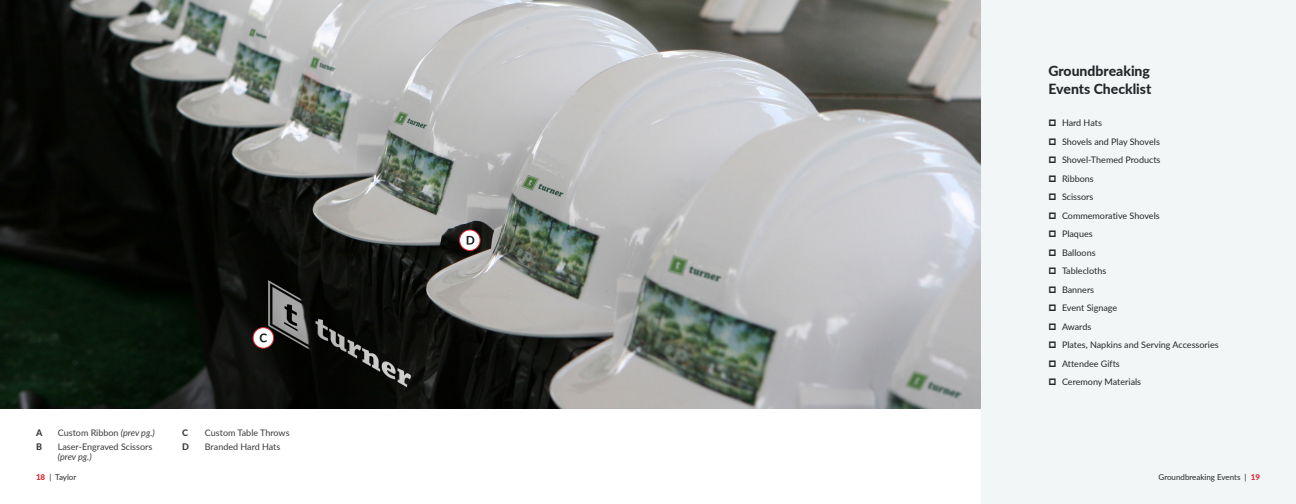
<style>
.page{position:relative;width:1296px;height:504px;background:#fff}
.page>*{position:absolute;margin:0;border:0;box-sizing:border-box;transform-origin:0 0}
.t1{font:800 14px/18px "Lato";color:#242729}
.t2{font:9px "Lato";color:#242729}
.Body_Copy{font:9px/10px "Lato";color:#37393c}
.Body_Copy-2{font:800 9px/14px "Lato";color:#37393c}
.t3{font:8px "Lato";color:#242729}
.s1{font-style:italic}
.s2{font-weight:800;color:#dc272d}
</style>
<div class="page">
<div style="left:981px;top:0;width:315px;height:504px;background:#f3f6f7"></div>
<img style="left:0;top:0;width:981px;height:409px">
<div style="left:253px;top:328px;width:21px;height:20px;background:#fff;border-radius:50%"></div>
<div style="left:253px;top:327px;width:21px;height:22px;border:1px solid #dc272d;border-radius:50%"></div>
<svg style="left:260px;top:333px;width:7px;height:9px"></svg>
<svg style="left:460px;top:230px;width:20px;height:21px"></svg>
<div style="left:459px;top:229px;width:22px;height:22px;border:1px solid #dc272d;border-radius:50%"></div>
<svg style="left:467px;top:236px;width:7px;height:9px"></svg>
<h2 class="t1" style="left:1048px;top:61px;width:104px">Groundbreaking<br>Events Checklist</h2>
<p class="t2" style="left:1062px;top:116px;width:41px">Hard Hats</p>
<p class="t2" style="left:1062px;top:135px;width:99px">Shovels and Play Shovels</p>
<p class="t2" style="left:1062px;top:153px;width:100px">Shovel-Themed Products</p>
<p class="t2" style="left:1062px;top:172px;width:33px">Ribbons</p>
<p class="t2" style="left:1062px;top:190px;width:33px">Scissors</p>
<p class="t2" style="left:1062px;top:209px;width:99px">Commemorative Shovels</p>
<p class="t2" style="left:1062px;top:227px;width:32px">Plaques</p>
<p class="t2" style="left:1062px;top:246px;width:35px">Balloons</p>
<p class="t2" style="left:1062px;top:264px;width:46px">Tablecloths</p>
<p class="t2" style="left:1062px;top:283px;width:34px">Banners</p>
<p class="t2" style="left:1062px;top:301px;width:57px">Event Signage</p>
<p class="t2" style="left:1062px;top:320px;width:31px">Awards</p>
<p class="t2" style="left:1062px;top:338px;width:158px">Plates, Napkins and Serving Accessories</p>
<p class="t2" style="left:1062px;top:357px;width:59px">Attendee Gifts</p>
<p class="t2" style="left:1062px;top:375px;width:81px">Ceremony Materials</p>
<p class="Body_Copy-2" style="left:36px;top:425px;width:8px">A<br>B</p>
<p class="Body_Copy" style="left:58px;top:427px;width:98px">Custom Ribbon <span class="s1">(prev pg.)</span></p>
<p class="Body_Copy" style="left:58px;top:441px;width:96px">Laser-Engraved Scissors <span class="s1">(prev pg.)</span></p>
<p class="Body_Copy-2" style="left:182px;top:425px;width:7px">C</p>
<p class="Body_Copy-2" style="left:182px;top:439px;width:8px">D</p>
<p class="Body_Copy" style="left:205px;top:427px;width:86px">Custom Table Throws</p>
<p class="Body_Copy" style="left:205px;top:441px;width:77px">Branded Hard Hats</p>
<p class="t3" style="left:36px;top:472px;width:42px"><span class="s2">18</span> | Taylor</p>
<p class="t3" style="left:1159px;top:472px;width:103px">Groundbreaking Events | <span class="s2">19</span></p>
</div>
